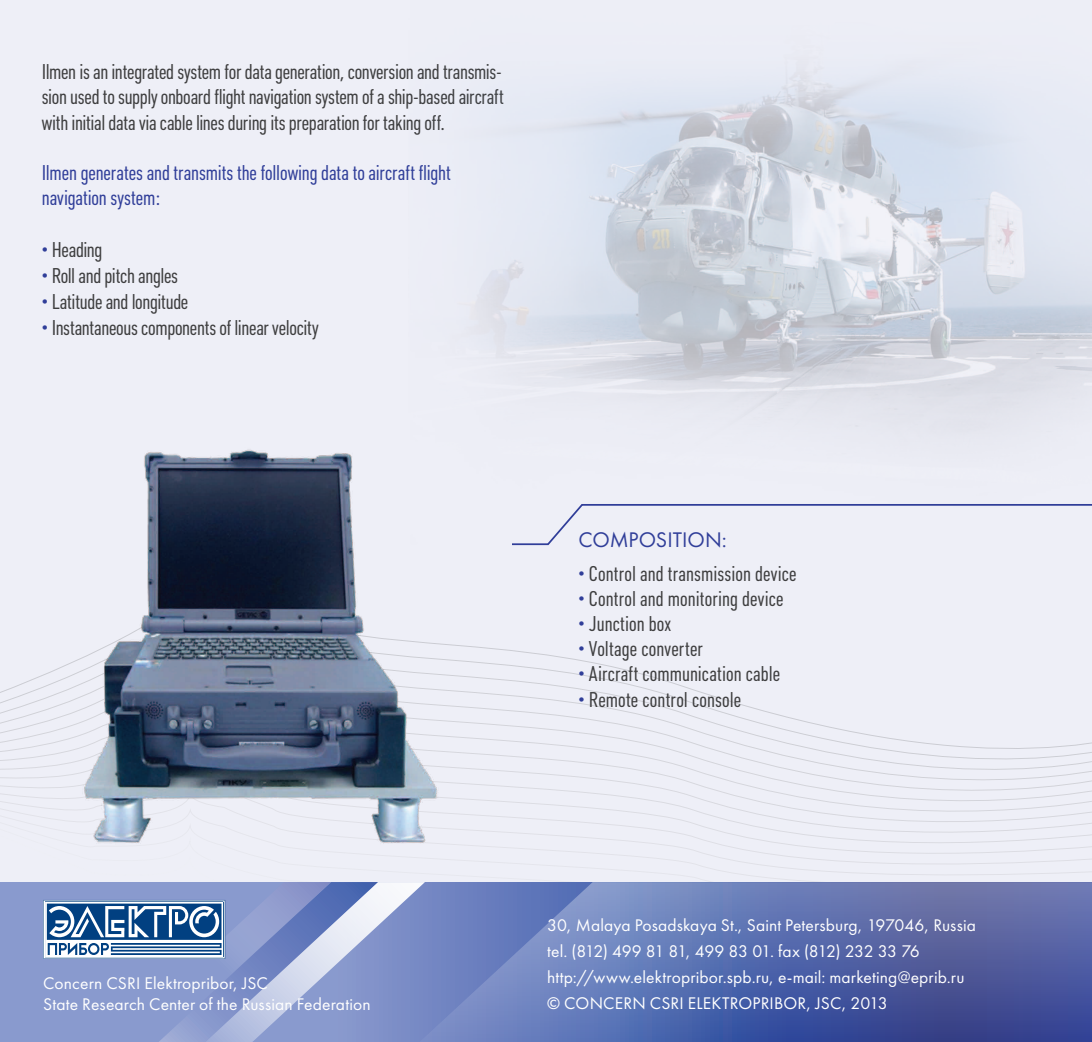
<style>
.page{position:relative;width:1092px;height:1042px;background:#fff}
.page>*{position:absolute;margin:0;border:0;box-sizing:border-box;transform-origin:0 0}
.t1{font:21.88px "Futura New";color:#303e99}
.t2{font:21px/25.2px "Plumb Condensed";color:#3e3e3f;text-align:justify}
.t3{font:21px/25.2px "Plumb Condensed";letter-spacing:-.005em;color:#303e99}
.t4{font:21px "Plumb Condensed";letter-spacing:-.02em;color:#3e3e3f}
.t5{font:17.5px/26.2px "Futura New";letter-spacing:.01em;color:#fff}
.s1{color:#303e99}
</style>
<div class="page">
<div style="left:0;top:0;width:1091px;height:557px;background:#eeeff7"></div>
<div style="left:0;top:875px;width:1091px;height:7px;background:#eeeff7"></div>
<div style="left:0;top:864px;width:1091px;height:11px;background:#eeeff7"></div>
<svg style="left:0;top:854px;width:1091px;height:10px;background:#ecedf5"></svg>
<svg style="left:0;top:843px;width:1091px;height:11px;background:#ecedf5"></svg>
<svg style="left:0;top:832px;width:1091px;height:11px;background:#ecedf5"></svg>
<svg style="left:0;top:822px;width:1091px;height:10px;background:#ecedf5"></svg>
<svg style="left:0;top:811px;width:1091px;height:11px;background:#ecedf5"></svg>
<svg style="left:0;top:801px;width:1091px;height:10px;background:#ecedf5"></svg>
<svg style="left:0;top:790px;width:1091px;height:11px;background:#ecedf4"></svg>
<svg style="left:0;top:780px;width:1091px;height:10px;background:#ebecf4"></svg>
<svg style="left:0;top:770px;width:1091px;height:10px;background:#ebecf4"></svg>
<svg style="left:0;top:759px;width:1091px;height:11px;background:#ebecf4"></svg>
<div style="left:0;top:557px;width:1091px;height:201px;background:#eeeff7"></div>
<div style="left:0;top:882px;width:1091px;height:160px;background:#899ace"></div>
<svg style="left:425px;top:882px;width:666px;height:160px;background:#5c6eae"></svg>
<svg style="left:43px;top:888px;width:382px;height:154px"></svg>
<svg style="left:510px;top:544px;width:581px;height:2px"></svg>
<img style="left:408px;top:0;width:683px;height:544px">
<img style="left:51px;top:408px;width:412px;height:480px">
<p class="t2" style="left:42px;top:60px;width:463px">Ilmen is an integrated system for data generation, conversion and transmis&shy;sion used to supply onboard flight navigation system of a ship-based aircraft with initial data via cable lines during its preparation for taking off.</p>
<p class="t3" style="left:42px;top:161px;width:410px">Ilmen generates and transmits the following data to aircraft flight navigation system:</p>
<p class="t2" style="left:42px;top:237px;width:62px"><span class="s1">•</span> Heading</p>
<p class="t4" style="left:42px;top:265px;width:138px"><span class="s1">•</span> Roll and pitch angles</p>
<p class="t2" style="left:42px;top:290px;width:148px"><span class="s1">•</span> Latitude and longitude</p>
<p class="t2" style="left:42px;top:316px;width:278px"><span class="s1">•</span> Instantaneous components of linear velocity</p>
<p class="t1" style="left:578px;top:527px;width:150px">COMPOSITION:</p>
<p class="t2" style="left:578px;top:561px;width:219px"><span class="s1">•</span> Control and transmission device</p>
<p class="t2" style="left:578px;top:586px;width:206px"><span class="s1">•</span> Control and monitoring device</p>
<p class="t2" style="left:578px;top:611px;width:94px"><span class="s1">•</span> Junction box</p>
<p class="t2" style="left:578px;top:637px;width:126px"><span class="s1">•</span> Voltage converter</p>
<p class="t2" style="left:578px;top:662px;width:203px"><span class="s1">•</span> Aircraft communication cable</p>
<p class="t2" style="left:578px;top:687px;width:164px"><span class="s1">•</span> Remote control console</p>
<p class="t5" style="left:43px;top:973px;width:329px;line-height:21px">Concern CSRI Elektropribor, JSC<br>State Research Center of the Russian Federation</p>
<p class="t5" style="left:547px;top:911px;width:430px">30, Malaya Posadskaya St., Saint Petersburg, 197046, Russia tel. (812) 499 81 81, 499 83 01. fax (812) 232 33 76 http://www.elektropribor.spb.ru, e-mail: marketing@eprib.ru © CONCERN CSRI ELEKTROPRIBOR, JSC, 2013</p>
</div>
